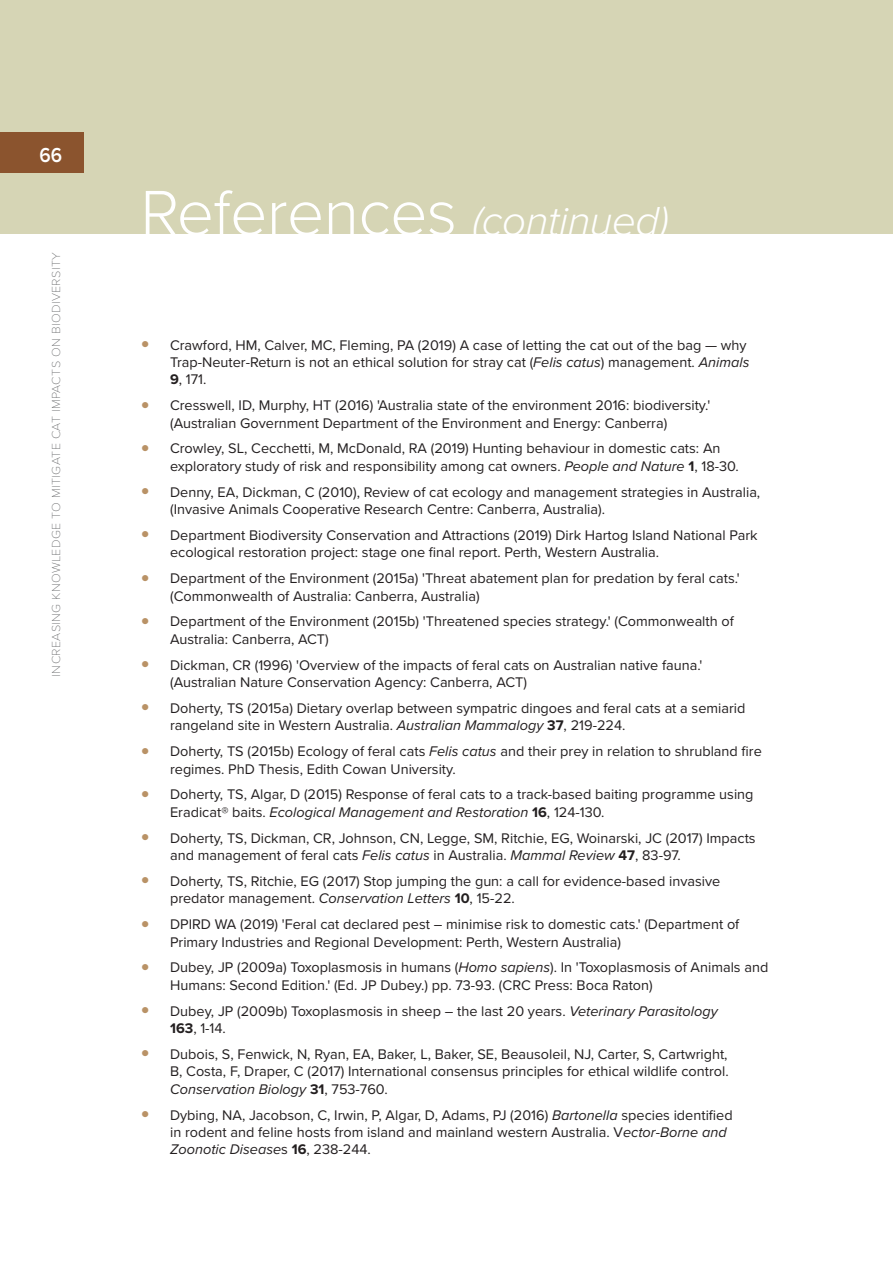
<style>
.page{position:relative;width:893px;height:1263px;background:#fff}
.page>*{position:absolute;margin:0;border:0;box-sizing:border-box;transform-origin:0 0}
.t1{font:italic 300 42px "Proxima Nova";letter-spacing:-.01em;color:#fff}
.t2{font:600 21px "Proxima Nova";color:#fff;scale:.9 1}
.t3{font:14.4px/17.4px "Proxima Nova";color:#231f20}
.t4{font:100 12px "Proxima Nova T";letter-spacing:.03em;color:#57585a;scale:1.05 1}
.s1{font-style:normal;font-size:65.7px}
.s2{font-size:28.5px;color:#b99266}
.s3{font-style:italic}
.s4{font-weight:700}
</style>
<div class="page">
<div style="left:0;top:0;width:893px;height:234px;background:#d6d5b5"></div>
<div style="left:0;top:132px;width:83px;height:40px;background:#8b542e"></div>
<h2 class="t2" style="left:39px;top:139px;width:27px">66</h2>
<p class="t4" style="left:47px;top:676px;width:406px;rotate:-90deg">INCREASING KNOWLEDGE TO MITIGATE CAT IMPACTS ON BIODIVERSITY</p>
<h1 class="t1" style="left:140px;top:196px;width:530px"><span class="s1">References</span> (continued)</h1>
<p class="t3" style="left:170px;top:336px;width:581px;text-indent:-30px"><span class="s2">•</span> Crawford, HM, Calver, MC, Fleming, PA (2019) A case of letting the cat out of the bag — why<br>Trap-Neuter-Return is not an ethical solution for stray cat (<span class="s3">Felis catus</span>) management. <span class="s3">Animals<br></span><span class="s4">9</span>, 171.</p>
<p class="t3" style="left:170px;top:397px;width:542px;text-indent:-30px"><span class="s2">•</span> Cresswell, ID, Murphy, HT (2016) 'Australia state of the environment 2016: biodiversity.' (Australian Government Department of the Environment and Energy: Canberra)</p>
<p class="t3" style="left:170px;top:440px;width:570px;text-indent:-30px"><span class="s2">•</span> Crowley, SL, Cecchetti, M, McDonald, RA (2019) Hunting behaviour in domestic cats: An exploratory study of risk and responsibility among cat owners. <span class="s3">People and Nature</span> <span class="s4">1</span>, 18-30.</p>
<p class="t3" style="left:170px;top:483px;width:592px;text-indent:-30px"><span class="s2">•</span> Denny, EA, Dickman, C (2010), Review of cat ecology and management strategies in Australia, (Invasive Animals Cooperative Research Centre: Canberra, Australia).</p>
<p class="t3" style="left:170px;top:527px;width:589px;text-indent:-30px"><span class="s2">•</span> Department Biodiversity Conservation and Attractions (2019) Dirk Hartog Island National Park ecological restoration project: stage one final report. Perth, Western Australia.</p>
<p class="t3" style="left:170px;top:570px;width:571px;text-indent:-30px"><span class="s2">•</span> Department of the Environment (2015a) 'Threat abatement plan for predation by feral cats.' (Commonwealth of Australia: Canberra, Australia)</p>
<p class="t3" style="left:170px;top:613px;width:565px;text-indent:-30px"><span class="s2">•</span> Department of the Environment (2015b) 'Threatened species strategy.' (Commonwealth of<br>Australia: Canberra, ACT)</p>
<p class="t3" style="left:170px;top:656px;width:534px;text-indent:-30px"><span class="s2">•</span> Dickman, CR (1996) 'Overview of the impacts of feral cats on Australian native fauna.' (Australian Nature Conservation Agency: Canberra, ACT)</p>
<p class="t3" style="left:170px;top:700px;width:577px;text-indent:-30px"><span class="s2">•</span> Doherty, TS (2015a) Dietary overlap between sympatric dingoes and feral cats at a semiarid rangeland site in Western Australia. <span class="s3">Australian Mammalogy</span> <span class="s4">37</span>, 219-224.</p>
<p class="t3" style="left:170px;top:743px;width:593px;text-indent:-30px"><span class="s2">•</span> Doherty, TS (2015b) Ecology of feral cats <span class="s3">Felis catus</span> and their prey in relation to shrubland fire regimes. PhD Thesis, Edith Cowan University.</p>
<p class="t3" style="left:170px;top:786px;width:585px;text-indent:-30px"><span class="s2">•</span> Doherty, TS, Algar, D (2015) Response of feral cats to a track-based baiting programme using<br>Eradicat® baits. <span class="s3">Ecological Management and Restoration</span> <span class="s4">16</span>, 124-130.</p>
<p class="t3" style="left:170px;top:829px;width:587px;text-indent:-30px"><span class="s2">•</span> Doherty, TS, Dickman, CR, Johnson, CN, Legge, SM, Ritchie, EG, Woinarski, JC (2017) Impacts and management of feral cats <span class="s3">Felis catus</span> in Australia. <span class="s3">Mammal Review</span> <span class="s4">47</span>, 83-97.</p>
<p class="t3" style="left:170px;top:873px;width:552px;text-indent:-30px"><span class="s2">•</span> Doherty, TS, Ritchie, EG (2017) Stop jumping the gun: a call for evidence-based invasive predator management. <span class="s3">Conservation Letters</span> <span class="s4">10</span>, 15-22.</p>
<p class="t3" style="left:170px;top:916px;width:571px;text-indent:-30px"><span class="s2">•</span> DPIRD WA (2019) 'Feral cat declared pest – minimise risk to domestic cats.' (Department of<br>Primary Industries and Regional Development: Perth, Western Australia)</p>
<p class="t3" style="left:170px;top:959px;width:600px;text-indent:-30px"><span class="s2">•</span> Dubey, JP (2009a) Toxoplasmosis in humans (<span class="s3">Homo sapiens</span>). In 'Toxoplasmosis of Animals and<br>Humans: Second Edition.' (Ed. JP Dubey.) pp. 73-93. (CRC Press: Boca Raton)</p>
<p class="t3" style="left:170px;top:1002px;width:549px;text-indent:-30px"><span class="s2">•</span> Dubey, JP (2009b) Toxoplasmosis in sheep – the last 20 years. <span class="s3">Veterinary Parasitology<br></span><span class="s4">163</span>, 1-14.</p>
<p class="t3" style="left:170px;top:1046px;width:560px;text-align:justify;text-indent:-30px"><span class="s2">•</span> Dubois, S, Fenwick, N, Ryan, EA, Baker, L, Baker, SE, Beausoleil, NJ, Carter, S, Cartwright, B, Costa, F, Draper, C (2017) International consensus principles for ethical wildlife control.<br><span class="s3">Conservation Biology</span> <span class="s4">31</span>, 753-760.</p>
<p class="t3" style="left:170px;top:1106px;width:564px;text-indent:-30px"><span class="s2">•</span> Dybing, NA, Jacobson, C, Irwin, P, Algar, D, Adams, PJ (2016) <span class="s3">Bartonella</span> species identified in rodent and feline hosts from island and mainland western Australia. V<span class="s3">ector-Borne and<br>Zoonotic Disease</span>s <span class="s4">16</span>, 238-244.</p>
</div>
